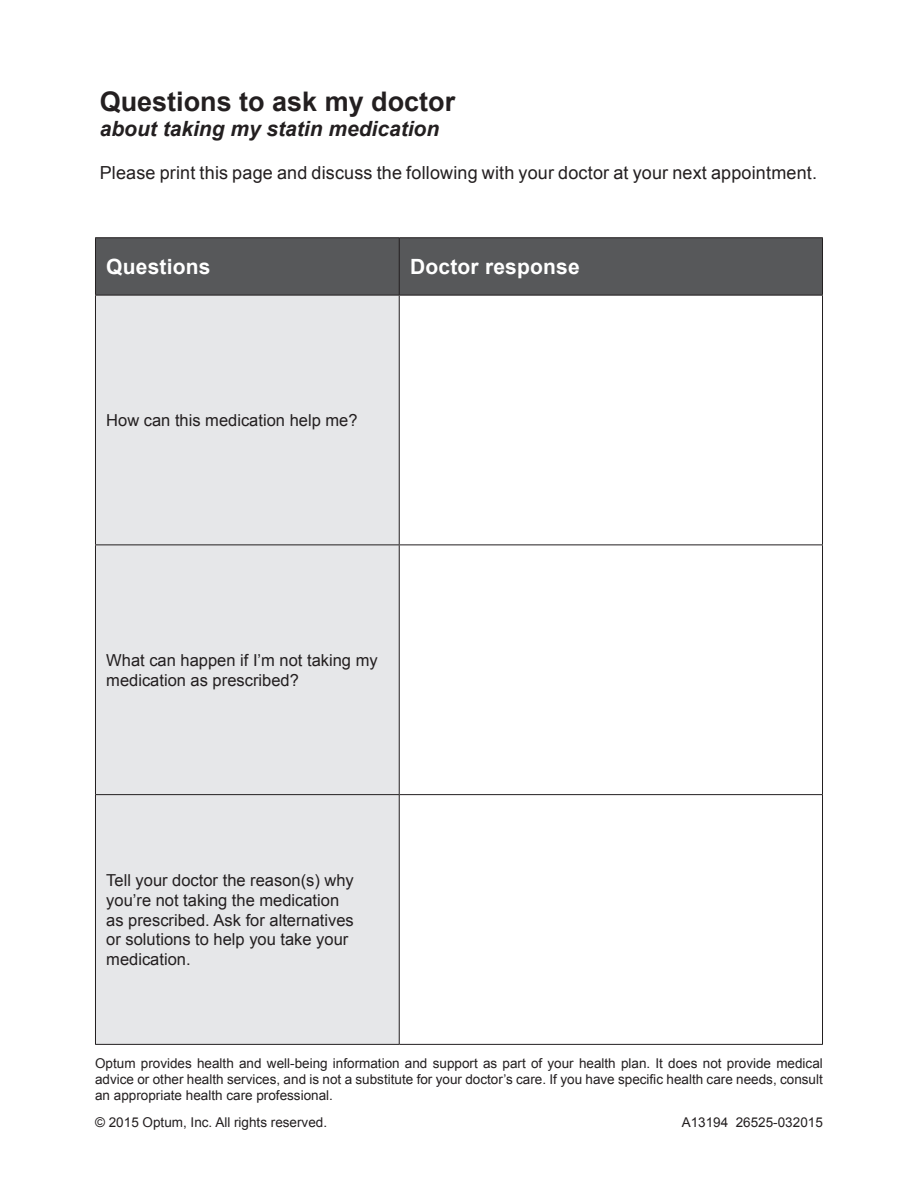
<style>
.page{position:relative;width:918px;height:1188px;background:#fff}
.page>*{position:absolute;margin:0;border:0;box-sizing:border-box;transform-origin:0 0}
.t1{font:700 27px "Arial";color:#231f20}
.t2{font:italic 700 21px "Arial";color:#231f20}
.t3{font:700 21px "Arial";letter-spacing:.01em;color:#fff}
.t4{font:18px "Arial";letter-spacing:.01em;color:#231f20}
.t5{font:16.5px/19.8px "Arial";color:#231f20}
.t6{font:13.5px/16.2px "Arial";color:#231f20;text-align:justify}
</style>
<div class="page">
<div style="left:96px;top:238px;width:726px;height:57px;background:#57585a"></div>
<div style="left:96px;top:296px;width:303px;height:748px;background:#e6e7e9"></div>
<hr style="left:95px;top:296px;width:1px;height:248px;background:#231f20">
<hr style="left:399px;top:296px;width:1px;height:248px;background:#231f20">
<hr style="left:822px;top:296px;width:1px;height:248px;background:#231f20">
<hr style="left:95px;top:544px;width:304px;height:1px;background:#231f20">
<hr style="left:95px;top:545px;width:1px;height:249px;background:#231f20">
<hr style="left:399px;top:544px;width:424px;height:1px;background:#231f20">
<hr style="left:399px;top:545px;width:1px;height:249px;background:#231f20">
<hr style="left:822px;top:545px;width:1px;height:249px;background:#231f20">
<hr style="left:95px;top:794px;width:304px;height:1px;background:#231f20">
<hr style="left:95px;top:795px;width:1px;height:249px;background:#231f20">
<hr style="left:399px;top:794px;width:424px;height:1px;background:#231f20">
<hr style="left:399px;top:795px;width:1px;height:249px;background:#231f20">
<hr style="left:822px;top:795px;width:1px;height:249px;background:#231f20">
<hr style="left:95px;top:1044px;width:304px;height:1px;background:#231f20">
<hr style="left:399px;top:1044px;width:424px;height:1px;background:#231f20">
<hr style="left:95px;top:237px;width:304px;height:1px;background:#231f20">
<hr style="left:95px;top:238px;width:1px;height:57px;background:#231f20">
<hr style="left:399px;top:237px;width:424px;height:1px;background:#231f20">
<hr style="left:399px;top:238px;width:1px;height:57px;background:#231f20">
<hr style="left:822px;top:238px;width:1px;height:57px;background:#231f20">
<hr style="left:95px;top:295px;width:304px;height:1px;background:#231f20">
<hr style="left:399px;top:295px;width:424px;height:1px;background:#231f20">
<p class="t1" style="left:100px;top:84px;width:357px">Questions to ask my doctor</p>
<p class="t2" style="left:100px;top:115px;width:341px">about taking my statin medication</p>
<p class="t4" style="left:100px;top:161px;width:719px">Please print this page and discuss the following with your doctor at your next appointment.</p>
<p class="t3" style="left:106px;top:253px;width:106px">Questions</p>
<p class="t3" style="left:410px;top:253px;width:171px">Doctor response</p>
<p class="t5" style="left:106px;top:410px;width:253px">How can this medication help me?</p>
<p class="t5" style="left:106px;top:650px;width:273px">What can happen if I’m not taking my medication as prescribed?</p>
<p class="t5" style="left:106px;top:870px;width:249px">Tell your doctor the reason(s) why you’re not taking the medication as prescribed. Ask for alternatives or solutions to help you take your medication.</p>
<p class="t6" style="left:95px;top:1055px;width:729px">Optum provides health and well-being information and support as part of your health plan. It does not provide medical advice or other health services, and is not a substitute for your doctor’s care. If you have specific health care needs, consult an appropriate health care professional.</p>
<p class="t6" style="left:95px;top:1114px;width:234px">© 2015 Optum, Inc. All rights reserved.</p>
<p class="t6" style="left:682px;top:1114px;width:143px">A13194 26525-032015</p>
</div>
